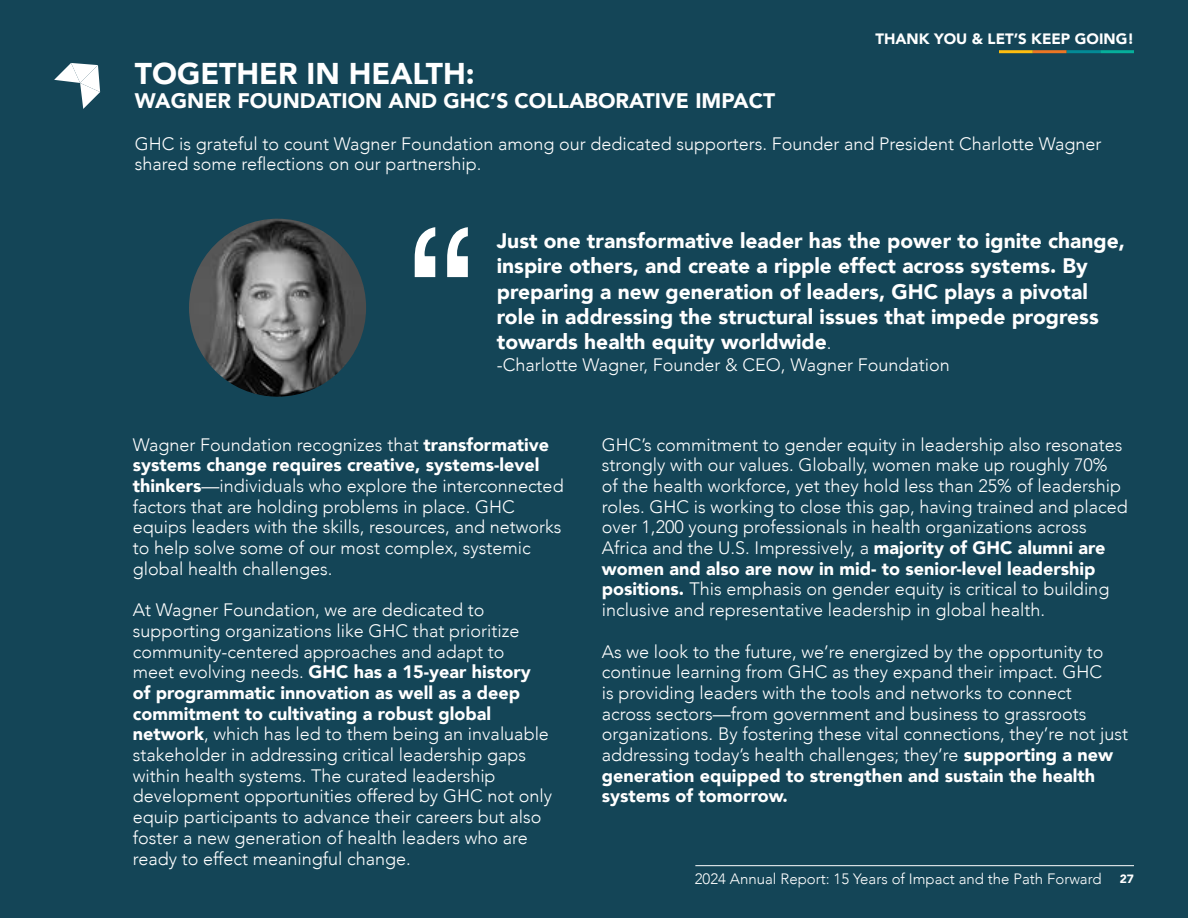
<style>
.page{position:relative;width:1188px;height:918px;background:#144557}
.page>*{position:absolute;margin:0;border:0;box-sizing:border-box;transform-origin:0 0}
.t1{font:900 30px "Avenir";color:#fff}
.t2{font:900 21px/25.2px "Avenir";color:#fff}
.t3{font:300 18px/20.7px "Avenir";color:#fff}
.t4{font:300 15px "Avenir";color:#fff}
.t5{font:900 15px "Avenir";color:#fff}
.s1{font-weight:300;font-size:18px}
.s2{font-weight:900}
.s3{font-weight:900;font-size:12px}
</style>
<div class="page">
<svg style="left:54px;top:63px;width:46px;height:46px"></svg>
<svg style="left:415px;top:227px;width:53px;height:50px"></svg>
<img style="left:189px;top:219px;width:177px;height:178px;border-radius:89px">
<hr style="left:695px;top:865px;width:439px;height:1px;background:#fff">
<hr style="left:1100px;top:50px;width:34px;height:3px;background:#06af9b">
<hr style="left:1066px;top:50px;width:34px;height:3px;background:#038a96">
<hr style="left:1033px;top:50px;width:33px;height:3px;background:#ec7624">
<hr style="left:999px;top:50px;width:34px;height:3px;background:#febe10">
<p class="t5" style="left:875px;top:25px;width:260px">THANK YOU &amp; LET’S KEEP GOING!</p>
<h1 class="t1" style="left:135px;top:48px;width:341px">TOGETHER IN HEALTH:</h1>
<p class="t2" style="left:135px;top:88px;width:642px">WAGNER FOUNDATION AND GHC’S COLLABORATIVE IMPACT</p>
<p class="t3" style="left:135px;top:133px;width:968px">GHC is grateful to count Wagner Foundation among our dedicated supporters. Founder and President Charlotte Wagner shared some reflections on our partnership.</p>
<p class="t2" style="left:497px;top:228px;width:630px">Just one transformative leader has the power to ignite change, inspire others, and create a ripple effect across systems. By preparing a new generation of leaders, GHC plays a pivotal role in addressing the structural issues that impede progress towards health equity worldwide<span class="s1">.</span></p>
<p class="t3" style="left:497px;top:354px;width:455px">-Charlotte Wagner, Founder &amp; CEO, Wagner Foundation</p>
<p class="t3" style="left:133px;top:434px;width:432px">Wagner Foundation recognizes that <span class="s2">transformative systems change requires creative, systems-level thinkers</span>—individuals who explore the interconnected factors that are holding problems in place. GHC equips leaders with the skills, resources, and networks to help solve some of our most complex, systemic global health challenges.</p>
<p class="t3" style="left:133px;top:600px;width:421px">At Wagner Foundation, we are dedicated to supporting organizations like GHC that prioritize community-centered approaches and adapt to<br>meet evolving needs. <span class="s2">GHC has a 15-year history of programmatic innovation as well as a deep commitment to cultivating a robust global network</span>, which has led to them being an invaluable stakeholder in addressing critical leadership gaps within health systems. The curated leadership development opportunities offered by GHC not only equip participants to advance their careers but also foster a new generation of health leaders who are ready to effect meaningful change.</p>
<p class="t3" style="left:602px;top:434px;width:527px">GHC’s commitment to gender equity in leadership also resonates strongly with our values. Globally, women make up roughly 70% of the health workforce, yet they hold less than 25% of leadership roles. GHC is working to close this gap, having trained and placed over 1,200 young professionals in health organizations across Africa and the U.S. Impressively, a <span class="s2">majority of GHC alumni are women and also are now in mid- to senior-level leadership positions.</span> This emphasis on gender equity is critical to building inclusive and representative leadership in global health.</p>
<p class="t3" style="left:602px;top:641px;width:528px">As we look to the future, we’re energized by the opportunity to continue learning from GHC as they expand their impact. GHC<br>is providing leaders with the tools and networks to connect<br>across sectors—from government and business to grassroots organizations. By fostering these vital connections, they’re not just addressing today’s health challenges; they’re <span class="s2">supporting a new generation equipped to strengthen and sustain the health systems of tomorrow.</span></p>
<p class="t4" style="left:695px;top:870px;width:441px">2024 Annual Report: 15 Years of Impact and the Path Forward <span class="s3">27</span></p>
</div>
